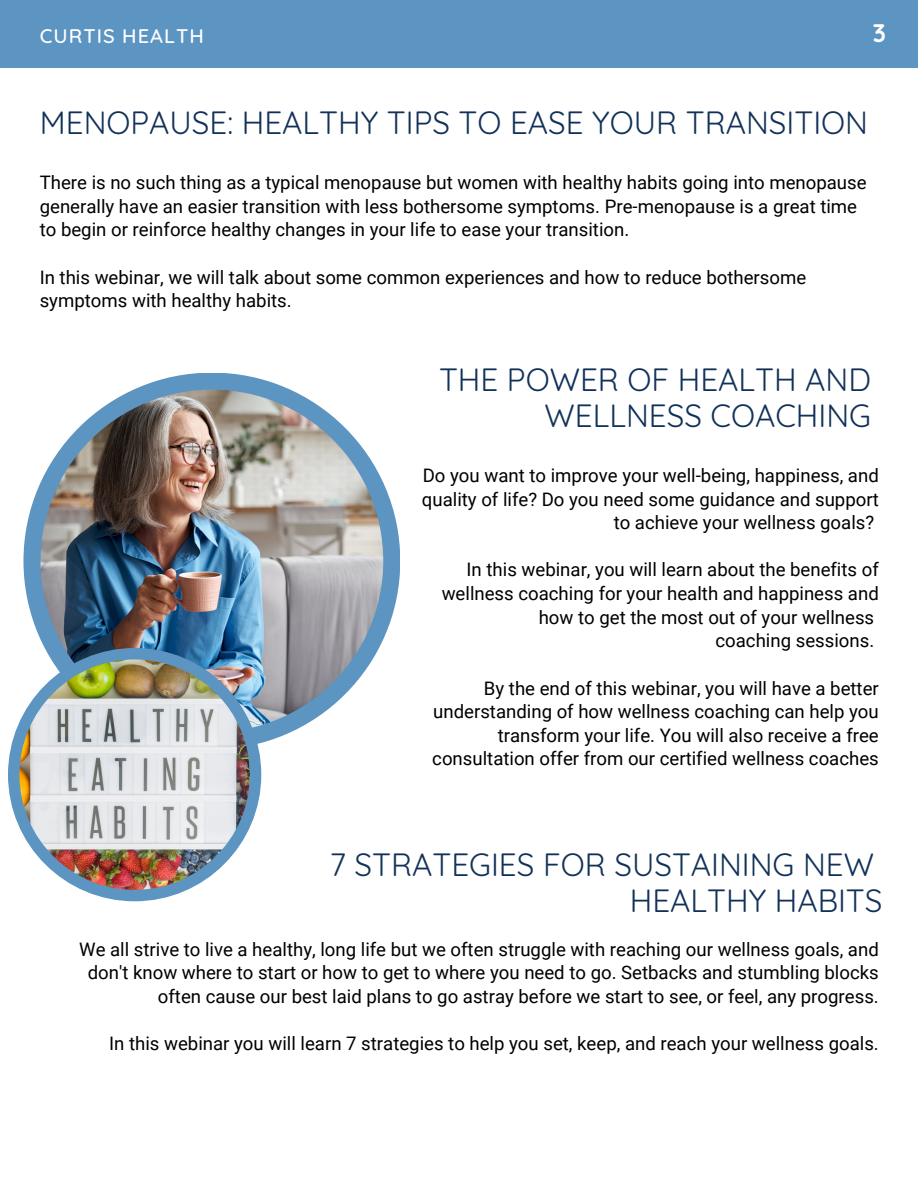
<style>
.page{position:relative;width:918px;height:1188px;background:#fff}
.page>*{position:absolute;margin:0;border:0;box-sizing:border-box;transform-origin:0 0}
.t1{font:31.35px "Quicksand";color:#123158}
.t2{font:700 25.35px "Quicksand";color:#fff}
.t3{font:500 20.1px "Quicksand";letter-spacing:.05em;color:#fff}
.t4{font:18.6px/23.7px "Roboto";color:#000001;text-align:right}
</style>
<div class="page">
<div style="left:0;top:0;width:918px;height:67px;background:#5c94c2"></div>
<div style="left:23px;top:373px;width:377px;height:376px;background:#5c94c2;border-radius:50%"></div>
<img style="left:41px;top:390px;width:342px;height:342px;border-radius:50%">
<div style="left:8px;top:648px;width:253px;height:253px;background:#5c94c2;border-radius:50%"></div>
<img style="left:19px;top:659px;width:231px;height:231px;border-radius:50%">
<p class="t3" style="left:40px;top:23px;width:166px">CURTIS HEALTH</p>
<p class="t2" style="left:873px;top:17px;width:15px">3</p>
<p class="t1" style="left:40px;top:103px;width:830px">MENOPAUSE: HEALTHY TIPS TO EASE YOUR TRANSITION</p>
<p class="t4" style="left:40px;top:171px;width:828px;text-align:left">There is no such thing as a typical menopause but women with healthy habits going into menopause generally have an easier transition with less bothersome symptoms. Pre-menopause is a great time to begin or reinforce healthy changes in your life to ease your transition.</p>
<p class="t4" style="left:40px;top:265px;width:768px;text-align:left">In this webinar, we will talk about some common experiences and how to reduce bothersome symptoms with healthy habits.</p>
<p class="t1" style="left:439px;top:360px;width:433px">THE POWER OF HEALTH AND</p>
<p class="t1" style="left:545px;top:396px;width:328px">WELLNESS COACHING</p>
<p class="t4" style="left:422px;top:464px;width:458px">Do you want to improve your well-being, happiness, and quality of life? Do you need some guidance and support to achieve your wellness goals?</p>
<p class="t4" style="left:442px;top:558px;width:439px">In this webinar, you will learn about the benefits of wellness coaching for your health and happiness and how to get the most out of your wellness</p>
<p class="t4" style="left:716px;top:629px;width:160px">coaching sessions.</p>
<p class="t4" style="left:432px;top:676px;width:448px">By the end of this webinar, you will have a better understanding of how wellness coaching can help you transform your life. You will also receive a free consultation offer from our certified wellness coaches</p>
<p class="t1" style="left:330px;top:845px;width:546px">7 STRATEGIES FOR SUSTAINING NEW</p>
<p class="t1" style="left:630px;top:881px;width:254px">HEALTHY HABITS</p>
<p class="t4" style="left:79px;top:937px;width:801px">We all strive to live a healthy, long life but we often struggle with reaching our wellness goals, and don't know where to start or how to get to where you need to go. Setbacks and stumbling blocks often cause our best laid plans to go astray before we start to see, or feel, any progress.</p>
<p class="t4" style="left:109px;top:1032px;width:771px">In this webinar you will learn 7 strategies to help you set, keep, and reach your wellness goals.</p>
</div>
